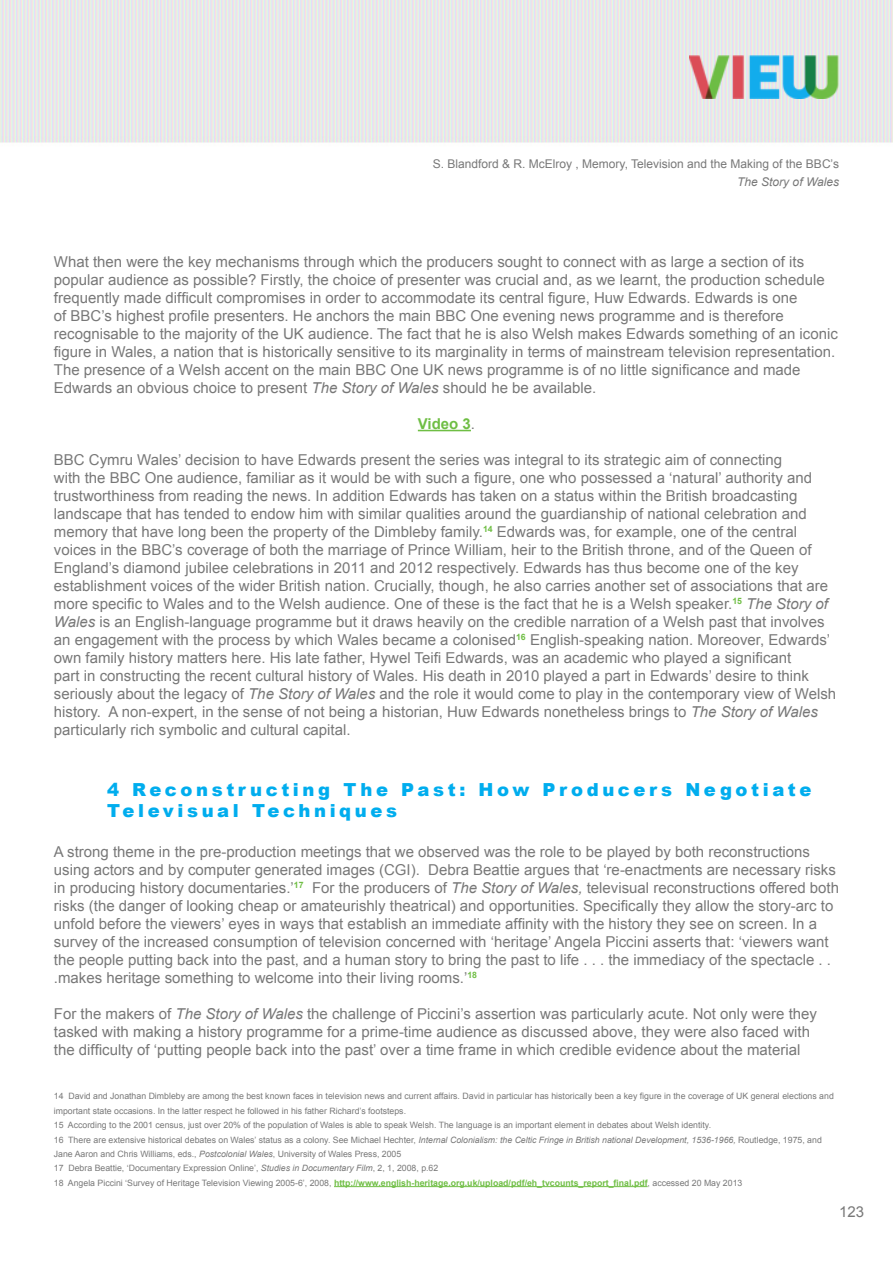
<style>
.page{position:relative;width:893px;height:1263px;background:#fff}
.page>*{position:absolute;margin:0;border:0;box-sizing:border-box;transform-origin:0 0}
.t1{font:900 18px/21.6px "Arial";letter-spacing:.2em;color:#00adee}
.t2{font:15px/18px "Arial";color:#787878}
.t3{font:700 15px "Arial";color:#6fbe44}
.t4{font:12px "Arial";color:#787878}
.t5{font:italic 12px "Arial";color:#787878}
.t6{font:8.7px/14.4px "Arial";color:#787878}
.s1{font-style:italic}
.s2{font-weight:400;color:#787878}
.s3{font-weight:700;color:#6fbe44}
</style>
<div class="page">
<hr style="left:418px;top:430px;width:53px;height:1px;background:#6fbe44">
<hr style="left:334px;top:1186px;width:314px;height:1px;background:#6fbe44">
<img style="left:689px;top:55px;width:150px;height:44px">
<p class="t4" style="left:433px;top:155px;width:408px">S. Blandford &amp; R. McElroy , Memory, Television and the Making of the BBC’s</p>
<p class="t5" style="left:737px;top:174px;width:103px">The Story of Wales</p>
<p class="t2" style="left:54px;top:253px;width:785px">What then were the key mechanisms through which the producers sought to connect with as large a section of its popular audience as possible? Firstly, the choice of presenter was crucial and, as we learnt, the production schedule frequently made difficult compromises in order to accommodate its central figure, Huw Edwards. Edwards is one<br>of BBC’s highest profile presenters. He anchors the main BBC One evening news programme and is therefore recognisable to the majority of the UK audience. The fact that he is also Welsh makes Edwards something of an iconic figure in Wales, a nation that is historically sensitive to its marginality in terms of mainstream television representation.<br>The presence of a Welsh accent on the main BBC One UK news programme is of no little significance and made Edwards an obvious choice to present <span class="s1">The Story of Wales</span> should he be available.</p>
<p class="t3" style="left:418px;top:414px;width:59px">Video 3<span class="s2">.</span></p>
<p class="t2" style="left:54px;top:451px;width:784px">BBC Cymru Wales’ decision to have Edwards present the series was integral to its strategic aim of connecting<br>with the BBC One audience, familiar as it would be with such a figure, one who possessed a ‘natural’ authority and trustworthiness from reading the news. In addition Edwards has taken on a status within the British broadcasting landscape that has tended to endow him with similar qualities around the guardianship of national celebration and memory that have long been the property of the Dimbleby family.<sup>14</sup> Edwards was, for example, one of the central voices in the BBC’s coverage of both the marriage of Prince William, heir to the British throne, and of the Queen of England’s diamond jubilee celebrations in 2011 and 2012 respectively. Edwards has thus become one of the key establishment voices of the wider British nation. Crucially, though, he also carries another set of associations that are more specific to Wales and to the Welsh audience. One of these is the fact that he is a Welsh speaker.<sup>15</sup> <span class="s1">The Story of Wales</span> is an English-language programme but it draws heavily on the credible narration of a Welsh past that involves an engagement with the process by which Wales became a colonised<sup>16</sup> English-speaking nation. Moreover, Edwards’ own family history matters here. His late father, Hywel Teifi Edwards, was an academic who played a significant<br>part in constructing the recent cultural history of Wales. His death in 2010 played a part in Edwards’ desire to think seriously about the legacy of <span class="s1">The Story of Wales</span> and the role it would come to play in the contemporary view of Welsh history. A non-expert, in the sense of not being a historian, Huw Edwards nonetheless brings to <span class="s1">The Story of Wales </span>particularly rich symbolic and cultural capital.</p>
<p class="t1" style="left:107px;top:778px;width:706px">4 Reconstructing The Past: H ow Producers N egotiate<br>Televisual Techniques</p>
<p class="t2" style="left:54px;top:843px;width:787px">A strong theme in the pre-production meetings that we observed was the role to be played by both reconstructions using actors and by computer generated images (CGI). Debra Beattie argues that ‘re-enactments are necessary risks in producing history documentaries.’<sup>17</sup> For the producers of <span class="s1">The Story of Wales,</span> televisual reconstructions offered both risks (the danger of looking cheap or amateurishly theatrical) and opportunities. Specifically they allow the story-arc to unfold before the viewers’ eyes in ways that establish an immediate affinity with the history they see on screen. In a survey of the increased consumption of television concerned with ‘heritage’ Angela Piccini asserts that: ‘viewers want the people putting back into the past, and a human story to bring the past to life . . . the immediacy of the spectacle . . .makes heritage something to welcome into their living rooms.’<sup>18</sup></p>
<p class="t2" style="left:54px;top:1005px;width:765px">For the makers of <span class="s1">The Story of Wales</span> the challenge of Piccini’s assertion was particularly acute. Not only were they tasked with making a history programme for a prime-time audience as discussed above, they were also faced with the difficulty of ‘putting people back into the past’ over a time frame in which credible evidence about the material</p>
<p class="t6" style="left:54px;top:1089px;width:781px">14 David and Jonathan Dimbleby are among the best known faces in television news and current affairs. David in particular has historically been a key figure in the coverage of UK general elections and important state occasions. In the latter respect he followed in his father Richard’s footsteps.<br>15 According to the 2001 census, just over 20% of the population of Wales is able to speak Welsh. The language is an important element in debates about Welsh identity.<br>16 There are extensive historical debates on Wales’ status as a colony. See Michael Hechter, <span class="s1">Internal Colonialism: the Celtic Fringe in British national Development, 1536-1966,</span> Routledge, 1975, and Jane Aaron and Chris Williams, eds., <span class="s1">Postcolonial Wales</span>, University of Wales Press, 2005<br>17 Debra Beattie, ‘Documentary Expression Online’, <span class="s1">Studies in Documentary Film</span>, 2, 1, 2008, p.62<br>18 Angela Piccini ‘Survey of Heritage Television Viewing 2005-6’, 2008, <span class="s3">http://www.english-heritage.org.uk/upload/pdf/eh_tvcounts_report_final.pdf</span>, accessed 20 May 2013</p>
<p class="t2" style="left:839px;top:1202px;width:27px">123</p>
</div>
